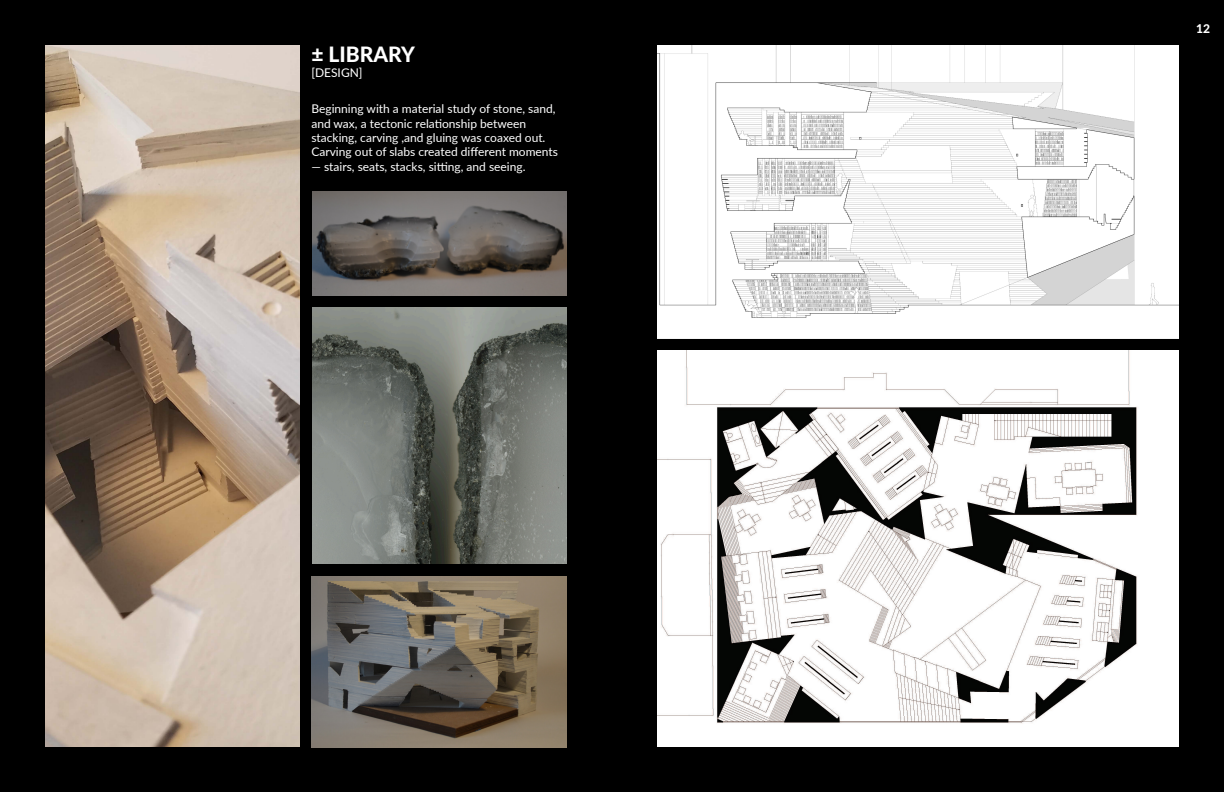
<style>
.page{position:relative;width:1224px;height:792px;background:#000}
.page>*{position:absolute;margin:0;border:0;box-sizing:border-box;transform-origin:0 0}
.t1{font:800 21px "Lato";color:#fff}
.t2{font:12px "Lato";color:#fff}
.t3{font:800 12px "Lato";color:#fff}
</style>
<div class="page">
<img style="left:45px;top:45px;width:255px;height:702px">
<img style="left:311px;top:576px;width:255px;height:171px">
<img style="left:657px;top:45px;width:522px;height:294px">
<img style="left:657px;top:350px;width:522px;height:397px">
<img style="left:312px;top:308px;width:255px;height:256px">
<img style="left:312px;top:192px;width:255px;height:103px">
<p class="t1" style="left:311px;top:39px;width:105px">± LIBRARY</p>
<p class="t2" style="left:311px;top:64px;width:53px">[DESIGN]</p>
<p class="t2" style="left:311px;top:100px;width:246px">Beginning with a material study of stone, sand,</p>
<p class="t2" style="left:311px;top:115px;width:216px">and wax, a tectonic relationship between</p>
<p class="t2" style="left:311px;top:129px;width:236px">stacking, carving ,and gluing was coaxed out.</p>
<p class="t2" style="left:311px;top:143px;width:248px">Carving out of slabs created different moments</p>
<p class="t2" style="left:311px;top:158px;width:216px">— stairs, seats, stacks, sitting, and seeing.</p>
<p class="t3" style="left:1196px;top:20px;width:15px">12</p>
</div>
